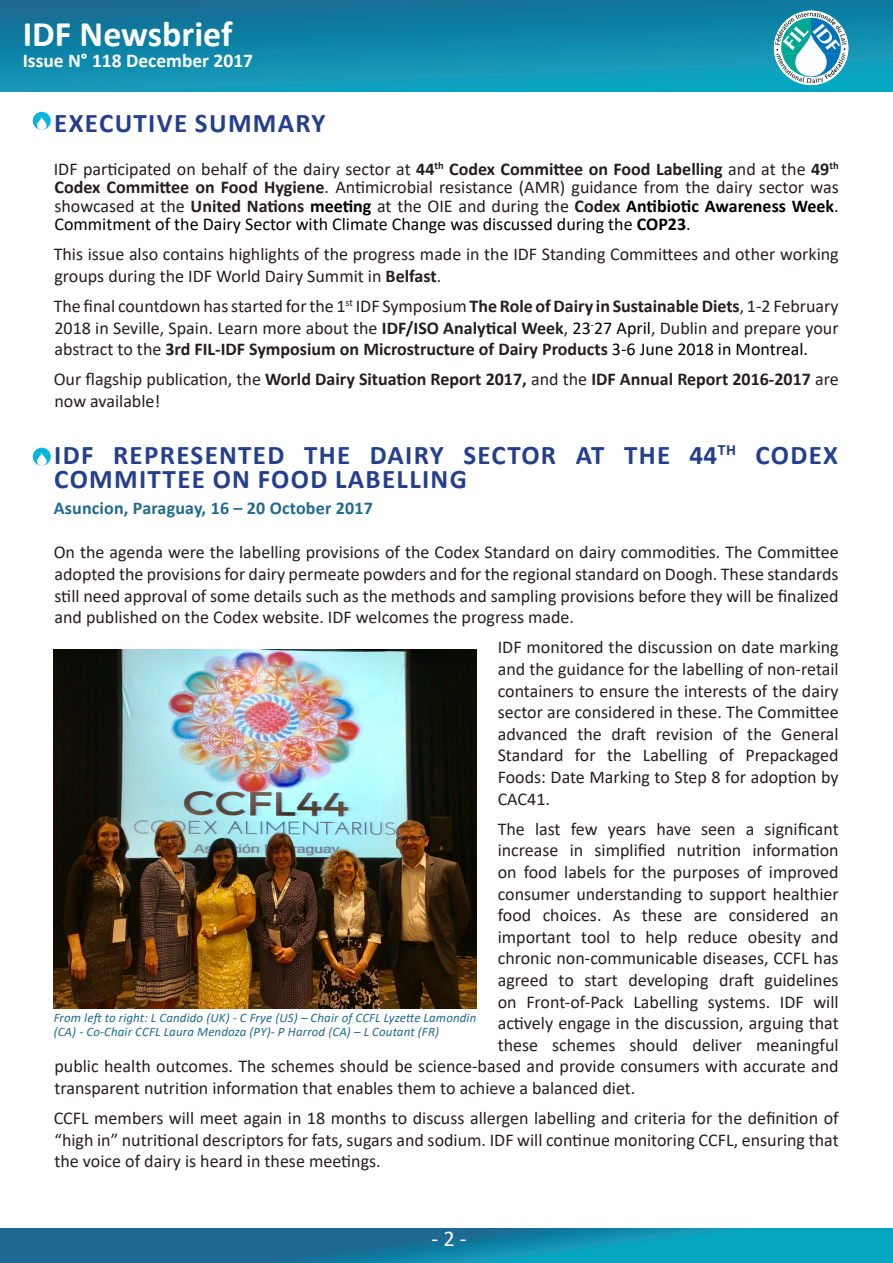
<style>
.page{position:relative;width:893px;height:1263px;background:#fff}
.page>*{position:absolute;margin:0;border:0;box-sizing:border-box;transform-origin:0 0}
.t1{font:700 36px "Calibri";color:#fff}
.Headings{font:700 27px/24px "Calibri";letter-spacing:.05em;color:#253f8e}
.t2{font:22.5px "Calibri";color:#fff}
.t3{font:700 19.5px "Calibri";color:#fff}
.t4{font:18px/21.6px "Calibri";color:#231f20;text-align:justify}
.t5{font:700 18px/21.6px "Calibri";color:#231f20}
.eventi_titoli_in_blu{font:700 18px "Calibri";letter-spacing:.01em;color:#1f6a92}
.leggende{font:italic 12.9px/14.4px "Calibri";letter-spacing:.01em;color:#1f6a92}
.s1{font-weight:700}
.s2{font-weight:700;color:#000}
.s3{color:#000}
.s4{font-weight:400}
</style>
<div class="page">
<div style="left:0;top:0;width:893px;height:92px;background:linear-gradient(to bottom,#126e95,#10a2bf)"></div>
<img style="left:774px;top:11px;width:74px;height:74px">
<svg style="left:0;top:1229px;width:893px;height:34px;background:#1383a6"></svg>
<svg style="left:33px;top:112px;width:18px;height:18px"></svg>
<svg style="left:33px;top:448px;width:18px;height:18px"></svg>
<img style="left:54px;top:650px;width:422px;height:358px">
<h1 class="t1" style="left:23px;top:9px;width:211px">IDF Newsbrief</h1>
<p class="t3" style="left:23px;top:47px;width:232px">Issue N° 118 December 2017</p>
<p class="Headings" style="left:54px;top:113px;width:273px">EXECUTIVE SUMMARY</p>
<p class="t4" style="left:54px;top:160px;width:786px;line-height:18.6px">IDF participated on behalf of the dairy sector at <span class="s1">44</span><sup>th</sup> <span class="s1">Codex Committee on Food Labelling</span> and at the <span class="s1">49</span><sup>th </sup><span class="s1">Codex Committee on Food Hygiene</span>. Antimicrobial resistance (AMR) guidance from the dairy sector was showcased at the <span class="s1">United Nations</span> <span class="s2">meeting</span> at the OIE and during the <span class="s1">Codex</span> <span class="s2">Antibiotic Awareness Week</span><span class="s3">.<br>Commitment of the Dairy Sector with Climate Change was discussed during the</span> <span class="s2">COP23</span><span class="s3">.</span></p>
<p class="t4" style="left:54px;top:244px;width:786px">This issue also contains highlights of the progress made in the IDF Standing Committees and other working groups during the IDF World Dairy Summit in <span class="s1">Belfast</span>.</p>
<p class="t4" style="left:54px;top:296px;width:786px">The final countdown has started for the 1<sup>st</sup> IDF Symposium <span class="s1">The Role of Dairy in Sustainable Diets</span>, 1-2 February 2018 in Seville, Spain. Learn more about the <span class="s1">IDF/ISO Analytical Week</span>, <span class="s3">23</span><sup>-</sup><span class="s3">27 April</span>, Dublin and prepare your abstract to the <span class="s1">3rd FIL-IDF Symposium on Microstructure of Dairy Products</span> <span class="s3">3-6 June 2018 in Montreal.</span></p>
<p class="t5" style="left:54px;top:370px;width:786px"><span class="s4">Our flagship publication, the</span> World Dairy Situation Report 2017, <span class="s4">and the</span> IDF Annual Report 2016-2017 <span class="s4">are now available!</span></p>
<p class="Headings" style="left:54px;top:444px;width:785px">IDF REPRESENTED THE DAIRY SECTOR AT THE 44<sup>TH</sup> CODEX<br>COMMITTEE ON FOOD LABELLING</p>
<p class="eventi_titoli_in_blu" style="left:54px;top:496px;width:321px">Asuncion, Paraguay, 16 – 20 October 2017</p>
<p class="t4" style="left:54px;top:542px;width:786px">On the agenda were the labelling provisions of the Codex Standard on dairy commodities. The Committee adopted the provisions for dairy permeate powders and for the regional standard on Doogh. These standards still need approval of some details such as the methods and sampling provisions before they will be finalized and published on the Codex website. IDF welcomes the progress made.</p>
<p class="t4" style="left:498px;top:637px;width:342px">IDF monitored the discussion on date marking and the guidance for the labelling of non-retail containers to ensure the interests of the dairy sector are considered in these. The Committee advanced the draft revision of the General Standard for the Labelling of Prepackaged Foods: Date Marking to Step 8 for adoption by CAC41.</p>
<p class="t4" style="left:498px;top:819px;width:342px">The last few years have seen a significant</p>
<p class="t4" style="left:498px;top:840px;width:342px">increase in simplified nutrition information</p>
<p class="t4" style="left:498px;top:862px;width:342px">on food labels for the purposes of improved</p>
<p class="t4" style="left:498px;top:884px;width:342px">consumer understanding to support healthier</p>
<p class="t4" style="left:498px;top:905px;width:342px">food choices. As these are considered an</p>
<p class="t4" style="left:498px;top:927px;width:342px">important tool to help reduce obesity and</p>
<p class="t4" style="left:498px;top:948px;width:342px">chronic non-communicable diseases, CCFL has</p>
<p class="t4" style="left:498px;top:970px;width:342px">agreed to start developing draft guidelines</p>
<p class="t4" style="left:498px;top:992px;width:342px">on Front-of-Pack Labelling systems. IDF will</p>
<p class="t4" style="left:498px;top:1013px;width:342px">actively engage in the discussion, arguing that</p>
<p class="t4" style="left:498px;top:1035px;width:342px">these schemes should deliver meaningful</p>
<p class="t4" style="left:54px;top:1056px;width:786px">public health outcomes. The schemes should be science-based and provide consumers with accurate and</p>
<p class="t4" style="left:54px;top:1078px;width:582px">transparent nutrition information that enables them to achieve a balanced diet.</p>
<p class="t4" style="left:54px;top:1108px;width:786px">CCFL members will meet again in 18 months to discuss allergen labelling and criteria for the definition of “high in” nutritional descriptors for fats, sugars and sodium. IDF will continue monitoring CCFL, ensuring that the voice of dairy is heard in these meetings.</p>
<p class="leggende" style="left:54px;top:1010px;width:424px">From left to right: L Candido (UK) - C Frye (US) – Chair of CCFL Lyzette Lamondin (CA) - Co-Chair CCFL Laura Mendoza (PY)- P Harrod (CA) – L Coutant (FR)</p>
<p class="t2" style="left:431px;top:1223px;width:37px">- 2 -</p>
</div>
